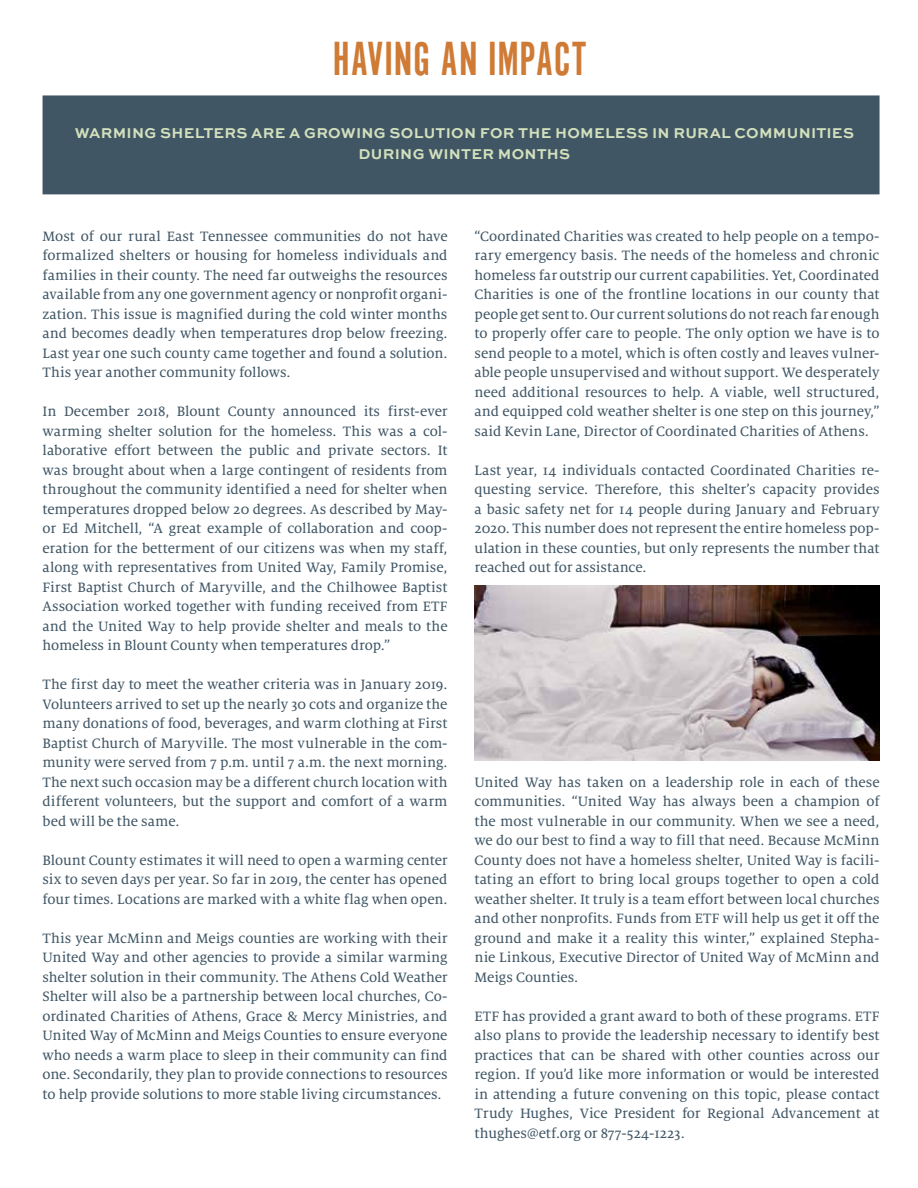
<style>
.page{position:relative;width:918px;height:1188px;background:#fff}
.page>*{position:absolute;margin:0;border:0;box-sizing:border-box;transform-origin:0 0}
.t1{font:49.5px "Alternate Gothic LT No 1";letter-spacing:.015em;color:#cf7b35}
.t2{font:15px/19.5px "Milo Serif OT Text";letter-spacing:-.005em;color:#405665;text-align:justify}
.t3{font:700 15px/21px "Sweet Sans";letter-spacing:.015em;color:#d3e0bc;text-align:center}
</style>
<div class="page">
<div style="left:43px;top:96px;width:836px;height:98px;background:#405665"></div>
<div style="left:43px;top:95px;width:837px;height:99px;border:2px solid #405665"></div>
<img style="left:475px;top:585px;width:405px;height:176px">
<h1 class="t1" style="left:333px;top:34px;width:255px">HAVING AN IMPACT</h1>
<p class="t3" style="left:75px;top:123px;width:781px">WARMING SHELTERS ARE A GROWING SOLUTION FOR THE HOMELESS IN RURAL COMMUNITIES<br>DURING WINTER MONTHS</p>
<p class="t2" style="left:43px;top:226px;width:407px">Most of our rural East Tennessee communities do not have formalized shelters or housing for homeless individuals and families in their county. The need far outweighs the resources available from any one government agency or nonprofit organi&shy;zation. This issue is magnified during the cold winter months and becomes deadly when temperatures drop below freezing.<br>Last year one such county came together and found a solution.<br>This year another community follows.</p>
<p class="t2" style="left:43px;top:402px;width:407px">In December 2018, Blount County announced its first-ever warming shelter solution for the homeless. This was a col&shy;laborative effort between the public and private sectors. It was brought about when a large contingent of residents from throughout the community identified a need for shelter when temperatures dropped below 20 degrees. As described by May&shy;or Ed Mitchell, “A great example of collaboration and coop&shy;eration for the betterment of our citizens was when my staff, along with representatives from United Way, Family Promise, First Baptist Church of Maryville, and the Chilhowee Baptist Association worked together with funding received from ETF and the United Way to help provide shelter and meals to the homeless in Blount County when temperatures drop.”</p>
<p class="t2" style="left:43px;top:675px;width:407px">The first day to meet the weather criteria was in January 2019.<br>Volunteers arrived to set up the nearly 30 cots and organize the many donations of food, beverages, and warm clothing at First Baptist Church of Maryville. The most vulnerable in the com&shy;munity were served from 7 p.m. until 7 a.m. the next morning.<br>The next such occasion may be a different church location with different volunteers, but the support and comfort of a warm bed will be the same.</p>
<p class="t2" style="left:43px;top:850px;width:407px">Blount County estimates it will need to open a warming center six to seven days per year. So far in 2019, the center has opened four times. Locations are marked with a white flag when open.</p>
<p class="t2" style="left:43px;top:928px;width:407px">This year McMinn and Meigs counties are working with their United Way and other agencies to provide a similar warming shelter solution in their community. The Athens Cold Weather Shelter will also be a partnership between local churches, Co&shy;ordinated Charities of Athens, Grace &amp; Mercy Ministries, and United Way of McMinn and Meigs Counties to ensure everyone who needs a warm place to sleep in their community can find one. Secondarily, they plan to provide connections to resources to help provide solutions to more stable living circumstances.</p>
<p class="t2" style="left:475px;top:226px;width:407px">“Coordinated Charities was created to help people on a tempo&shy;rary emergency basis. The needs of the homeless and chronic homeless far outstrip our current capabilities. Yet, Coordinated Charities is one of the frontline locations in our county that people get sent to. Our current solutions do not reach far enough to properly offer care to people. The only option we have is to send people to a motel, which is often costly and leaves vulner&shy;able people unsupervised and without support. We desperately need additional resources to help. A viable, well structured, and equipped cold weather shelter is one step on this journey,” said Kevin Lane, Director of Coordinated Charities of Athens.</p>
<p class="t2" style="left:475px;top:460px;width:407px">Last year, 14 individuals contacted Coordinated Charities re&shy;questing service. Therefore, this shelter’s capacity provides a basic safety net for 14 people during January and February 2020. This number does not represent the entire homeless pop&shy;ulation in these counties, but only represents the number that reached out for assistance.</p>
<p class="t2" style="left:475px;top:772px;width:407px">United Way has taken on a leadership role in each of these communities. “United Way has always been a champion of the most vulnerable in our community. When we see a need, we do our best to find a way to fill that need. Because McMinn County does not have a homeless shelter, United Way is facili&shy;tating an effort to bring local groups together to open a cold weather shelter. It truly is a team effort between local churches and other nonprofits. Funds from ETF will help us get it off the ground and make it a reality this winter,” explained Stepha&shy;nie Linkous, Executive Director of United Way of McMinn and Meigs Counties.</p>
<p class="t2" style="left:475px;top:1006px;width:407px">ETF has provided a grant award to both of these programs. ETF also plans to provide the leadership necessary to identify best practices that can be shared with other counties across our region. If you’d like more information or would be interested in attending a future convening on this topic, please contact Trudy Hughes, Vice President for Regional Advancement at thughes@etf.org or 877-524-1223.</p>
</div>
